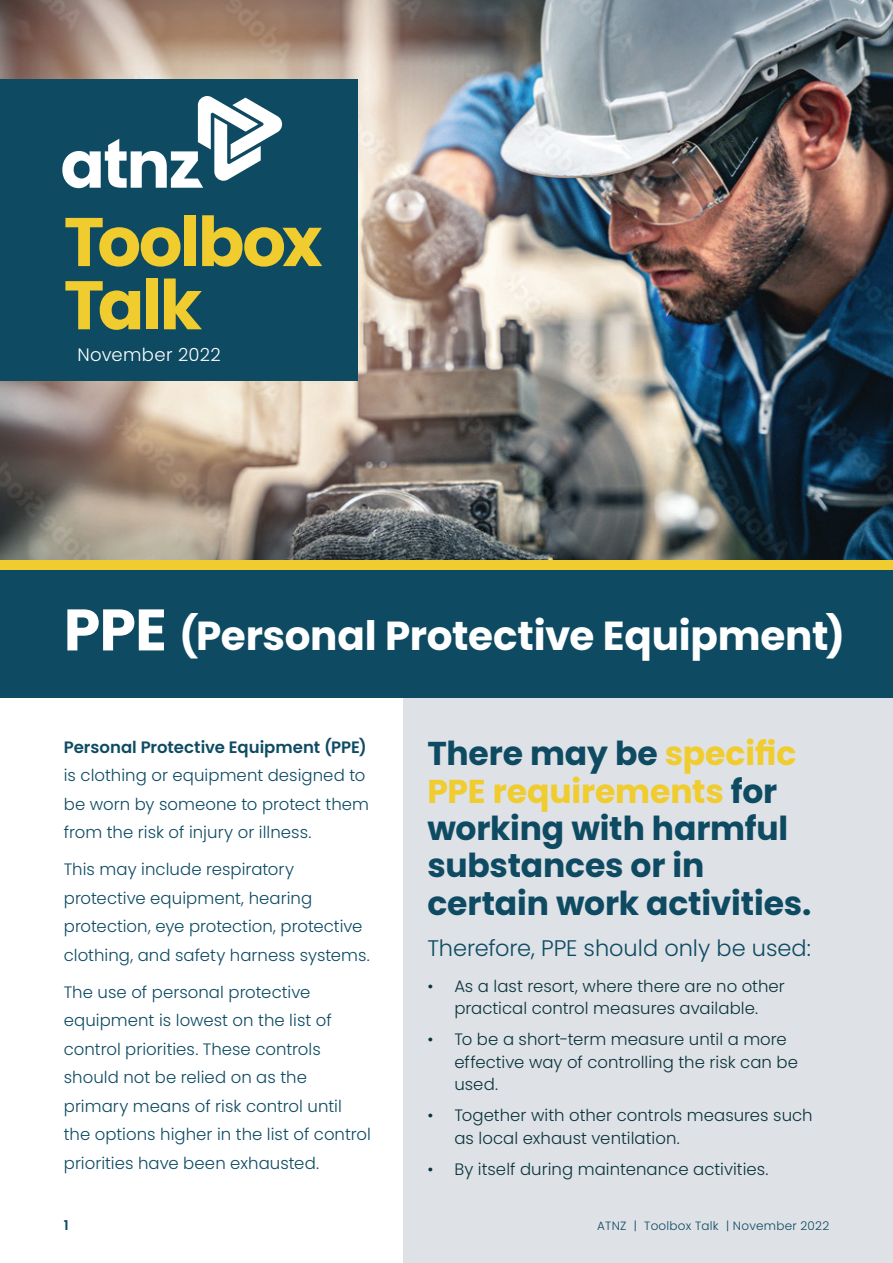
<style>
.page{position:relative;width:893px;height:1263px;background:#fff}
.page>*{position:absolute;margin:0;border:0;box-sizing:border-box;transform-origin:0 0}
.t1{font:700 68.7px/63.2px "Poppins";letter-spacing:-.035em;color:#f0cc2f}
.t2{font:700 40.5px "Poppins";letter-spacing:-.005em;color:#fff}
.t3{font:700 33px/37.5px "Poppins";letter-spacing:-.005em;color:#0e4b63}
.t4{font:300 22.5px "Poppins";color:#0e4b63}
.t5{font:300 18px "Poppins";letter-spacing:.02em;color:#fff}
.t6{font:300 16.5px/28.5px "Poppins";letter-spacing:.005em;color:#0e4b63}
.t7{font:300 16.5px/22.5px "Poppins";letter-spacing:.005em;color:#0a353e}
.t8{font:600 16.5px "Poppins";color:#0e4b63}
.t9{font:600 13.5px "Poppins";color:#0e4b63}
.t10{font:300 12px "Poppins";letter-spacing:.02em;color:#0e4b63}
.s1{font-size:58.5px}
.s2{color:#f0cc2f}
</style>
<div class="page">
<div style="left:404px;top:698px;width:489px;height:565px;background:#dee1e5"></div>
<img style="left:0;top:0;width:893px;height:560px">
<div style="left:0;top:560px;width:893px;height:128px;background:#f0cc2f"></div>
<div style="left:0;top:570px;width:893px;height:128px;background:#0e4b63"></div>
<div style="left:0;top:79px;width:357px;height:302px;background:#0e4b63"></div>
<svg style="left:62px;top:96px;width:220px;height:92px"></svg>
<h1 class="t1" style="left:64px;top:211px;width:260px">Toolbox<br>Talk</h1>
<p class="t5" style="left:77px;top:345px;width:145px">November 2022</p>
<h2 class="t2" style="left:64px;top:613px;width:783px"><span class="s1">PPE</span> (Personal Protective Equipment)</h2>
<p class="t8" style="left:64px;top:737px;width:304px">Personal Protective Equipment (PPE)</p>
<p class="t6" style="left:64px;top:761px;width:307px">is clothing or equipment designed to be worn by someone to protect them from the risk of injury or illness.</p>
<p class="t6" style="left:64px;top:855px;width:308px">This may include respiratory protective equipment, hearing protection, eye protection, protective clothing, and safety harness systems.</p>
<p class="t6" style="left:64px;top:978px;width:309px">The use of personal protective equipment is lowest on the list of control priorities. These controls should not be relied on as the primary means of risk control until the options higher in the list of control priorities have been exhausted.</p>
<h3 class="t3" style="left:427px;top:735px;width:386px">There may be <span class="s2">specific<br>PPE requirements</span> for working with harmful substances or in certain work activities.</h3>
<h3 class="t4" style="left:427px;top:935px;width:385px">Therefore, PPE should only be used:</h3>
<p class="t7" style="left:427px;top:974px;width:359px;text-align:center">• As a last resort, where there are no other practical control measures available.</p>
<p class="t7" style="left:454px;top:1028px;width:345px;text-indent:-27px">• To be a short-term measure until a more effective way of controlling the risk can be used.</p>
<p class="t7" style="left:454px;top:1104px;width:360px;text-indent:-27px">• Together with other controls measures such as local exhaust ventilation.</p>
<p class="t7" style="left:427px;top:1158px;width:343px">• By itself during maintenance activities.</p>
<p class="t9" style="left:64px;top:1217px;width:6px">1</p>
<p class="t10" style="left:597px;top:1219px;width:234px">ATNZ | Toolbox Talk | November 2022</p>
</div>
